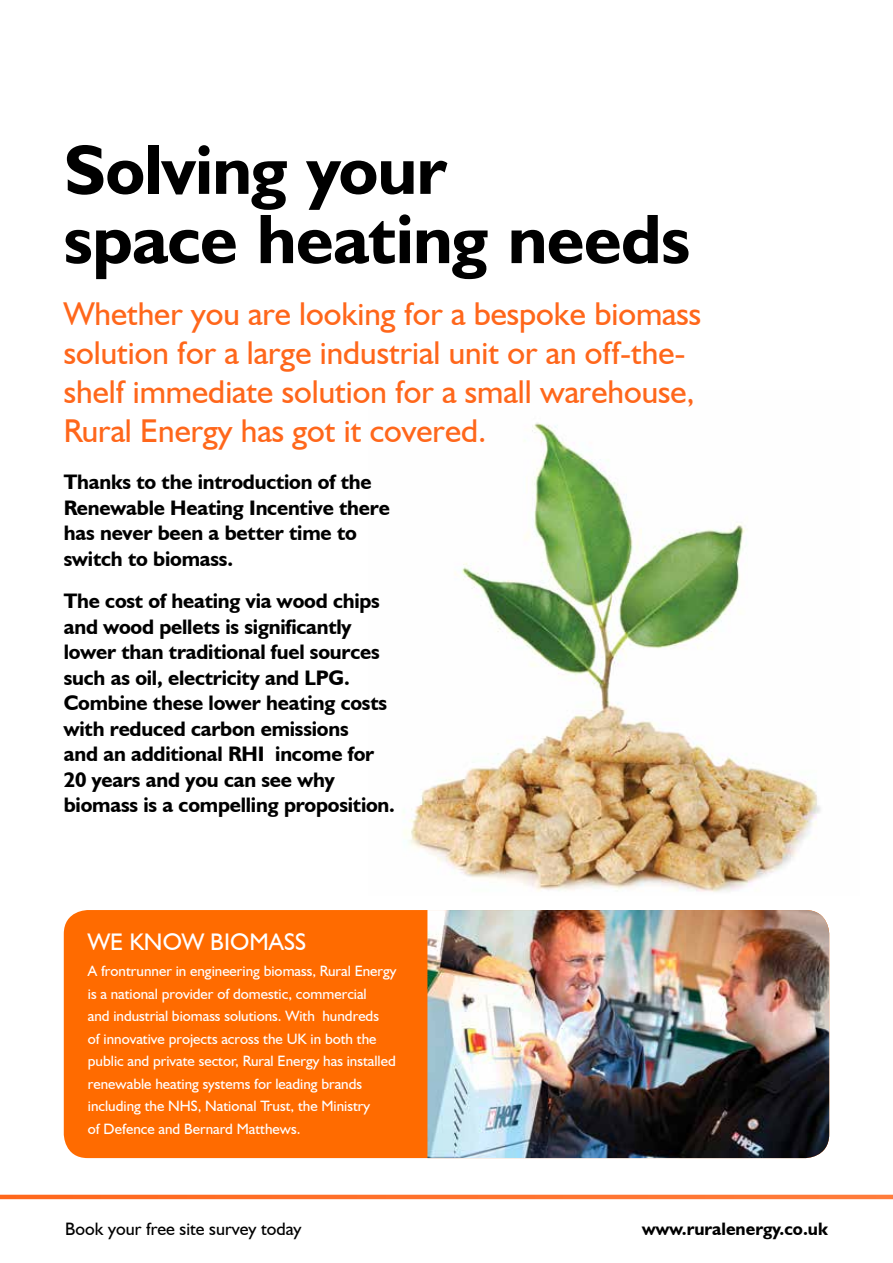
<style>
.page{position:relative;width:893px;height:1263px;background:#fff}
.page>*{position:absolute;margin:0;border:0;box-sizing:border-box;transform-origin:0 0}
.t1{font:700 70.5px/69.3px "Humanist 521 BT";letter-spacing:-.01em;color:#000}
.t2{font:33px/39px "Humanist 521 BT";color:#ff671b}
.t3{font:24px "Humanist 521 BT";color:#fff}
.t4{font:700 21px/25.5px "Humanist 521 BT";letter-spacing:-.01em;color:#000}
.t5{font:18px "Humanist 521 BT";color:#000}
.t6{font:700 18px "Humanist 521 BT";color:#000}
.t7{font:15px/22.5px "Humanist 521 BT";color:#fff}
</style>
<div class="page">
<img style="left:404px;top:423px;width:417px;height:469px">
<svg style="left:0;top:1195px;width:893px;height:4px;background:#ff712b"></svg>
<div style="left:64px;top:910px;width:765px;height:248px;background:#ff6b00;border-radius:24px"></div>
<img style="left:427px;top:910px;width:402px;height:248px">
<h1 class="t1" style="left:64px;top:134px;width:628px">Solving your<br>space heating needs</h1>
<h2 class="t2" style="left:64px;top:293px;width:639px">Whether you are looking for a bespoke biomass solution for a large industrial unit or an off-the&shy;shelf immediate solution for a small warehouse, Rural Energy has got it covered.</h2>
<p class="t4" style="left:64px;top:469px;width:328px">Thanks to the introduction of the<br>Renewable Heating Incentive there has never been a better time to switch to biomass.</p>
<p class="t4" style="left:64px;top:588px;width:333px">The cost of heating via wood chips and wood pellets is significantly lower than traditional fuel sources such as oil, electricity and LPG.<br>Combine these lower heating costs with reduced carbon emissions<br>and an additional RHI income for 20 years and you can see why biomass is a compelling proposition.</p>
<p class="t3" style="left:88px;top:926px;width:220px">WE KNOW BIOMASS</p>
<p class="t7" style="left:88px;top:960px;width:310px">A frontrunner in engineering biomass, Rural Energy is a national provider of domestic, commercial<br>and industrial biomass solutions. With hundreds<br>of innovative projects across the UK in both the public and private sector, Rural Energy has installed renewable heating systems for leading brands including the NHS, National Trust, the Ministry<br>of Defence and Bernard Matthews.</p>
<p class="t5" style="left:65px;top:1218px;width:238px">Book your free site survey today</p>
<p class="t6" style="left:642px;top:1218px;width:187px">www.ruralenergy.co.uk</p>
</div>
